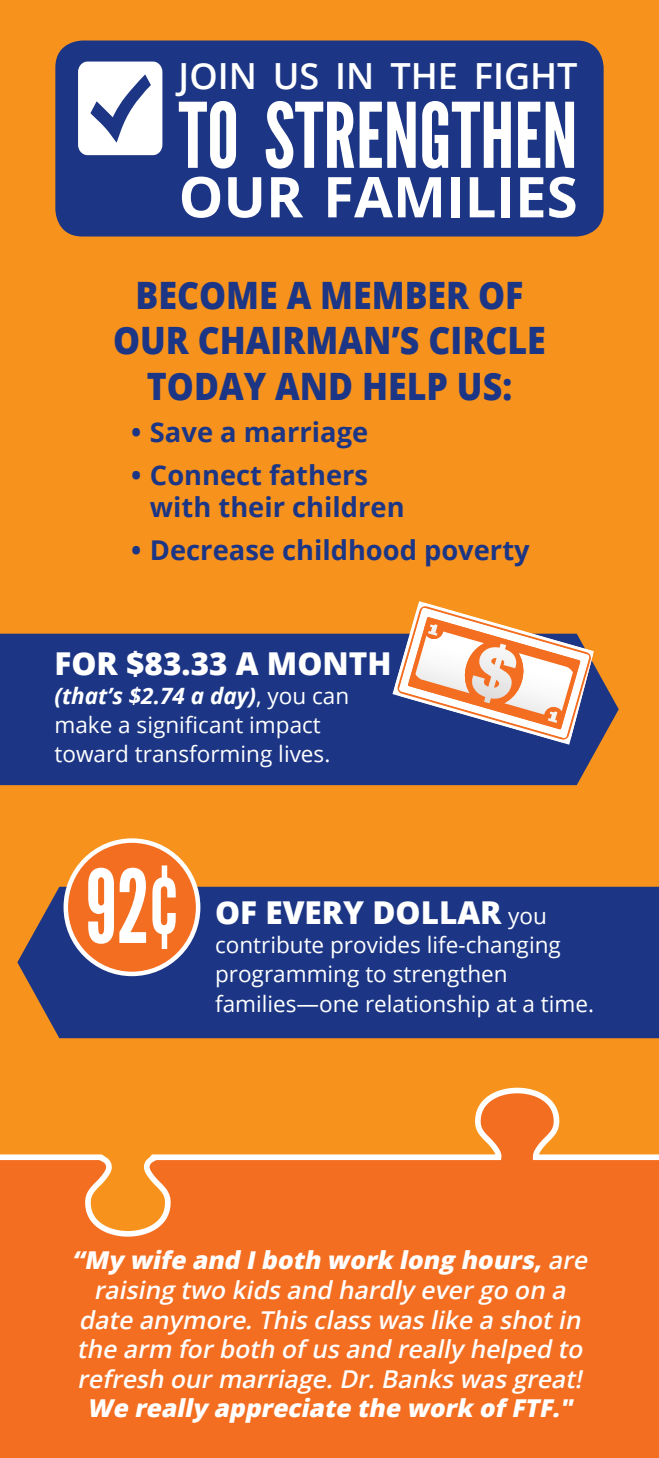
<style>
.page{position:relative;width:659px;height:1458px;background:#fff}
.page>*{position:absolute;margin:0;border:0;box-sizing:border-box;transform-origin:0 0}
.t1{font:90px "League Gothic";color:#fff}
.t2{font:700 56.25px "Open Sans";color:#fff}
.t3{font:800 37.8px/45.2px "Open Sans";color:#1c3685;text-align:center;scale:.9 1}
.t4{font:600 36px "Open Sans";color:#fff}
.t5{font:800 31.5px "Open Sans";color:#fff}
.t6{font:700 27.22px/32.6px "Open Sans";color:#1c3685}
.t7{font:italic 600 24.53px/29.5px "Open Sans";color:#fff;text-align:center}
.t8{font:italic 800 24.53px "Open Sans";color:#fff}
.t9{font:22.5px/29.2px "Open Sans";color:#fff}
.s1{font-weight:700;font-style:italic}
.s2{font-weight:400;font-size:22.5px}
.s3{font-weight:800}
</style>
<div class="page">
<div style="left:0;top:0;width:658px;height:1458px;background:#f7931d"></div>
<svg style="left:0;top:1087px;width:658px;height:371px"></svg>
<svg style="left:79px;top:1150px;width:93px;height:90px"></svg>
<div style="left:0;top:634px;width:618px;height:151px;background:#1c3685"></div>
<div style="left:17px;top:887px;width:641px;height:151px;background:#1c3685"></div>
<div style="left:55px;top:40px;width:548px;height:197px;background:#1c3685;border-radius:27px"></div>
<svg style="left:78px;top:62px;width:84px;height:93px;background:#dce0ec"></svg>
<svg style="left:392px;top:601px;width:201px;height:144px"></svg>
<div style="left:66px;top:841px;width:132px;height:133px;background:#f36e21;border-radius:50%"></div>
<div style="left:63px;top:838px;width:137px;height:138px;border:4px solid #fff;border-radius:50%"></div>
<svg style="left:88px;top:865px;width:87px;height:84px"></svg>
<h3 class="t4" style="left:178px;top:51px;width:400px">JOIN US IN THE FIGHT</h3>
<h1 class="t1" style="left:178px;top:82px;width:400px">TO STRENGTHEN</h1>
<h2 class="t2" style="left:178px;top:157px;width:400px">OUR FAMILIES</h2>
<h3 class="t3" style="left:113px;top:271px;width:482px">BECOME A MEMBER OF<br>OUR CHAIRMAN’S CIRCLE<br>TODAY AND HELP US:</h3>
<p class="t6" style="left:131px;top:415px;width:238px">• Save a marriage</p>
<p class="t6" style="left:150px;top:458px;width:256px;text-indent:-19px">• Connect fathers with their children</p>
<p class="t6" style="left:131px;top:533px;width:400px">• Decrease childhood poverty</p>
<p class="t5" style="left:54px;top:639px;width:338px">FOR $83.33 A MONTH</p>
<p class="t9" style="left:54px;top:680px;width:296px"><span class="s1">(that’s $2.74 a day)</span>, you can make a significant impact toward transforming lives.</p>
<p class="t5" style="left:215px;top:888px;width:333px">OF EVERY DOLLAR <span class="s2">you</span></p>
<p class="t9" style="left:215px;top:930px;width:380px">contribute provides life-changing programming to strengthen families—one relationship at a time.</p>
<p class="t7" style="left:72px;top:1245px;width:522px"><span class="s3">“My wife and Iboth work long hours,</span>are raising two kids and hardly evergo on a date anymore.This class was like a shotin the arm forboth ofus and really helped to refresh ourmarriage.Dr.Banks was great!</p>
<p class="t8" style="left:87px;top:1390px;width:493px">We really appreciate the work ofFTF."</p>
</div>
